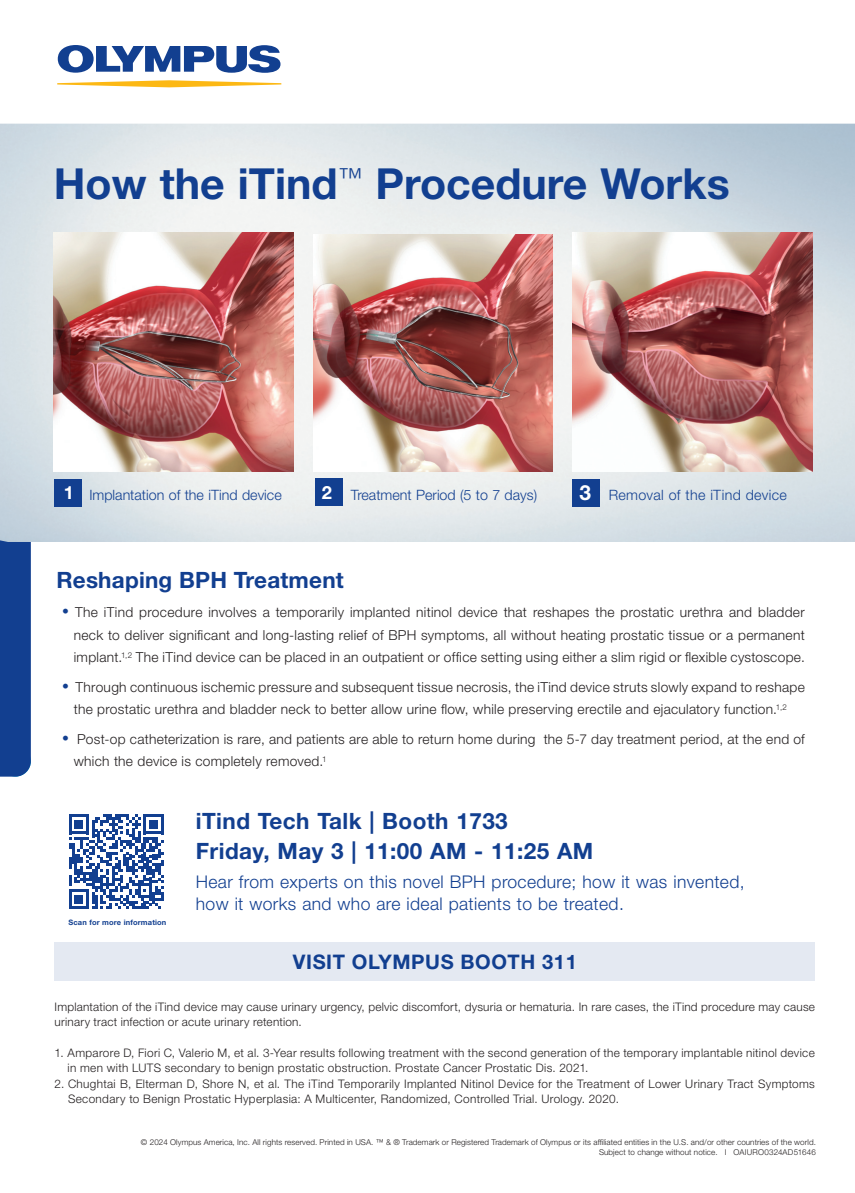
<style>
.page{position:relative;width:855px;height:1193px;background:#fff}
.page>*{position:absolute;margin:0;border:0;box-sizing:border-box;transform-origin:0 0}
.t1{font:700 42.88px "Helvetica Neue LT Std";color:#123f90}
.t2{font:700 22.5px/30px "Helvetica Neue LT Std";letter-spacing:.02em;color:#123f90}
.t3{font:700 20.12px "Helvetica Neue LT Std";letter-spacing:.03em;color:#123f90}
.t4{font:300 17.5px/22.5px "Helvetica Neue LT Std";letter-spacing:.02em;color:#123f90}
.t5{font:300 14.25px "Helvetica Neue LT Std";color:#123f90}
.t6{font:300 14.25px "Helvetica Neue LT Std";letter-spacing:.02em;color:#123f90}
.t7{font:300 13.75px/22.5px "Helvetica Neue LT Std";letter-spacing:.02em;color:#231f20;text-align:justify}
.t8{font:300 11.75px/15.2px "Helvetica Neue LT Std";letter-spacing:.025em;color:#231f20}
.t9{font:300 8px/10.8px "Helvetica Neue LT Std";letter-spacing:.01em;color:#231f20;text-align:right}
.t10{font:700 7.5px "Helvetica Neue LT Std";letter-spacing:.02em;color:#123f90}
.s1{font-weight:700;font-size:18.25px;color:#fff}
.s2{font-weight:700;font-size:20.88px;color:#fff}
.s3{font-weight:700;color:#123f90}
</style>
<div class="page">
<div style="left:0;top:542px;width:31px;height:234px;background:#123f90"></div>
<img style="left:0;top:124px;width:855px;height:418px">
<div style="left:17px;top:2px;width:305px;height:129px;background:#fff"></div>
<svg style="left:58px;top:45px;width:223px;height:28px"></svg>
<svg style="left:57px;top:80px;width:224px;height:7px"></svg>
<img style="left:54px;top:232px;width:240px;height:240px">
<img style="left:313px;top:235px;width:240px;height:237px">
<img style="left:573px;top:232px;width:239px;height:240px">
<div style="left:54px;top:478px;width:27px;height:28px;background:#123f90"></div>
<div style="left:315px;top:478px;width:27px;height:28px;background:#123f90"></div>
<div style="left:572px;top:479px;width:28px;height:27px;background:#123f90"></div>
<div style="left:55px;top:942px;width:760px;height:39px;background:#e4e9f2"></div>
<svg style="left:69px;top:814px;width:95px;height:95px"></svg>
<p class="t1" style="left:54px;top:157px;width:677px">How the iTind<sup>™</sup> Procedure Works</p>
<p class="t5" style="left:64px;top:486px;width:219px"><span class="s1">1</span> Implantation of the iTind device</p>
<p class="t5" style="left:322px;top:486px;width:217px"><span class="s1">2</span> Treatment Period (5 to 7 days)</p>
<p class="t6" style="left:579px;top:486px;width:209px"><span class="s2">3</span> Removal of the iTind device</p>
<p class="t2" style="left:56px;top:564px;width:289px">Reshaping BPH Treatment</p>
<p class="t7" style="left:74px;top:601px;width:733px;text-indent:-12px"><span class="s3">•</span> The iTind procedure involves a temporarily implanted nitinol device that reshapes the prostatic urethra and bladder neck to deliver significant and long-lasting relief of BPH symptoms, all without heating prostatic tissue or a permanent implant.<sup>1,2</sup> The iTind device can be placed in an outpatient or office setting using either a slim rigid or flexible cystoscope.</p>
<p class="t7" style="left:62px;top:675px;width:744px;text-align:center"><span class="s3">•</span> Through continuous ischemic pressure and subsequent tissue necrosis, the iTind device struts slowly expand to reshape the prostatic urethra and bladder neck to better allow urine flow, while preserving erectile and ejaculatory function.<sup>1,2</sup></p>
<p class="t7" style="left:74px;top:727px;width:733px;text-indent:-12px"><span class="s3">•</span> Post-op catheterization is rare, and patients are able to return home during the 5-7 day treatment period, at the end of which the device is completely removed.<sup>1</sup></p>
<p class="t10" style="left:68px;top:917px;width:99px">Scan for more information</p>
<p class="t2" style="left:196px;top:806px;width:399px">iTind Tech Talk | Booth 1733<br>Friday, May 3 | 11:00 AM - 11:25 AM</p>
<p class="t4" style="left:196px;top:869px;width:550px">Hear from experts on this novel BPH procedure; how it was invented, how it works and who are ideal patients to be treated.</p>
<p class="t3" style="left:293px;top:949px;width:285px">VISIT OLYMPUS BOOTH 311</p>
<p class="t8" style="left:55px;top:999px;width:762px">Implantation of the iTind device may cause urinary urgency, pelvic discomfort, dysuria or hematuria. In rare cases, the iTind procedure may cause urinary tract infection or acute urinary retention.</p>
<p class="t8" style="left:68px;top:1044px;width:749px;text-indent:-13px">1. Amparore D, Fiori C, Valerio M, et al. 3-Year results following treatment with the second generation of the temporary implantable nitinol device in men with LUTS secondary to benign prostatic obstruction. Prostate Cancer Prostatic Dis. 2021.</p>
<p class="t8" style="left:68px;top:1075px;width:748px;text-indent:-13px">2. Chughtai B, Elterman D, Shore N, et al. The iTind Temporarily Implanted Nitinol Device for the Treatment of Lower Urinary Tract Symptoms<br>Secondary to Benign Prostatic Hyperplasia: A Multicenter, Randomized, Controlled Trial. Urology. 2020.</p>
<p class="t9" style="left:141px;top:1136px;width:676px">© 2024 Olympus America, Inc. All rights reserved. Printed in USA. ™ &amp; ® Trademark or Registered Trademark of Olympus or its affiliated entities in the U.S. and/or other countries of the world.<br>Subject to change without notice. I OAIURO0324AD51646</p>
</div>
